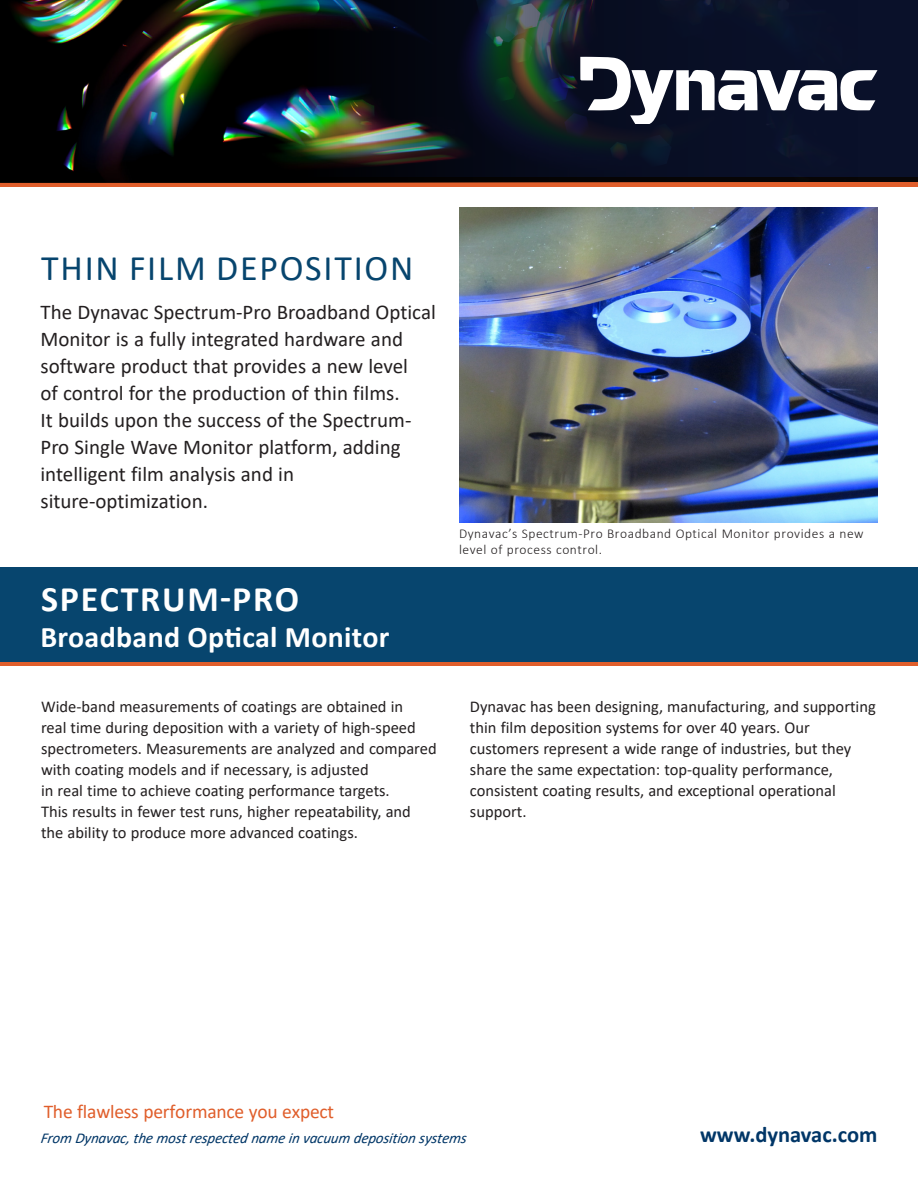
<style>
.page{position:relative;width:918px;height:1188px;background:#fff}
.page>*{position:absolute;margin:0;border:0;box-sizing:border-box;transform-origin:0 0}
.t1{font:36px "Calibri";letter-spacing:.05em;color:#07456e}
.t2{font:700 36px "Calibri";letter-spacing:.05em;color:#fff}
.t3{font:700 30px "Calibri";letter-spacing:.01em;color:#fff}
.t4{font:700 22.5px "Calibri";color:#003667}
.body_text{font:21px/27px "Calibri";color:#231f20}
.t5{font:19.5px "Calibri";letter-spacing:-.01em;color:#e05e2b}
.body_text-2{font:16.5px/21px "Calibri";color:#231f20}
.t6{font:italic 15px "Calibri";color:#003667}
.t7{font:300 13.5px "Calibri";letter-spacing:.04em;color:#231f20}
</style>
<div class="page">
<svg style="left:0;top:182px;width:918px;height:5px;background:#c95426"></svg>
<div style="left:0;top:656px;width:918px;height:10px;background:#e05e2b"></div>
<div style="left:0;top:0;width:918px;height:182px;background:#0a112a"></div>
<div style="left:0;top:567px;width:918px;height:95px;background:#07456e"></div>
<img style="left:0;top:0;width:895px;height:182px">
<svg style="left:580px;top:57px;width:297px;height:66px"></svg>
<img style="left:459px;top:207px;width:419px;height:315px">
<p class="t1" style="left:41px;top:243px;width:374px">THIN FILM DEPOSITION</p>
<p class="body_text" style="left:40px;top:298px;width:397px">The Dynavac Spectrum-Pro Broadband Optical Monitor is a fully integrated hardware and software product that provides a new level<br>of control for the production of thin films.<br>It builds upon the success of the Spectrum-Pro Single Wave Monitor platform, adding intelligent film analysis and in siture-optimization.</p>
<p class="t2" style="left:41px;top:574px;width:259px">SPECTRUM-PRO</p>
<p class="t3" style="left:40px;top:616px;width:350px">Broadband Optical Monitor</p>
<p class="t7" style="left:459px;top:525px;width:406px">Dynavac’s Spectrum-Pro Broadband Optical Monitor provides a new</p>
<p class="t7" style="left:459px;top:541px;width:145px">level of process control.</p>
<p class="body_text-2" style="left:41px;top:696px;width:397px">Wide-band measurements of coatings are obtained in<br>real time during deposition with a variety of high-speed spectrometers. Measurements are analyzed and compared with coating models and if necessary, is adjusted<br>in real time to achieve coating performance targets.<br>This results in fewer test runs, higher repeatability, and the ability to produce more advanced coatings.</p>
<p class="body_text-2" style="left:470px;top:696px;width:407px">Dynavac has been designing, manufacturing, and supporting thin film deposition systems for over 40 years. Our customers represent a wide range of industries, but they share the same expectation: top-quality performance, consistent coating results, and exceptional operational support.</p>
<p class="t5" style="left:44px;top:1098px;width:292px">The flawless performance you expect</p>
<p class="t6" style="left:40px;top:1128px;width:430px">From Dynavac, the most respected name in vacuum deposition systems</p>
<p class="t4" style="left:700px;top:1119px;width:179px">www.dynavac.com</p>
</div>
